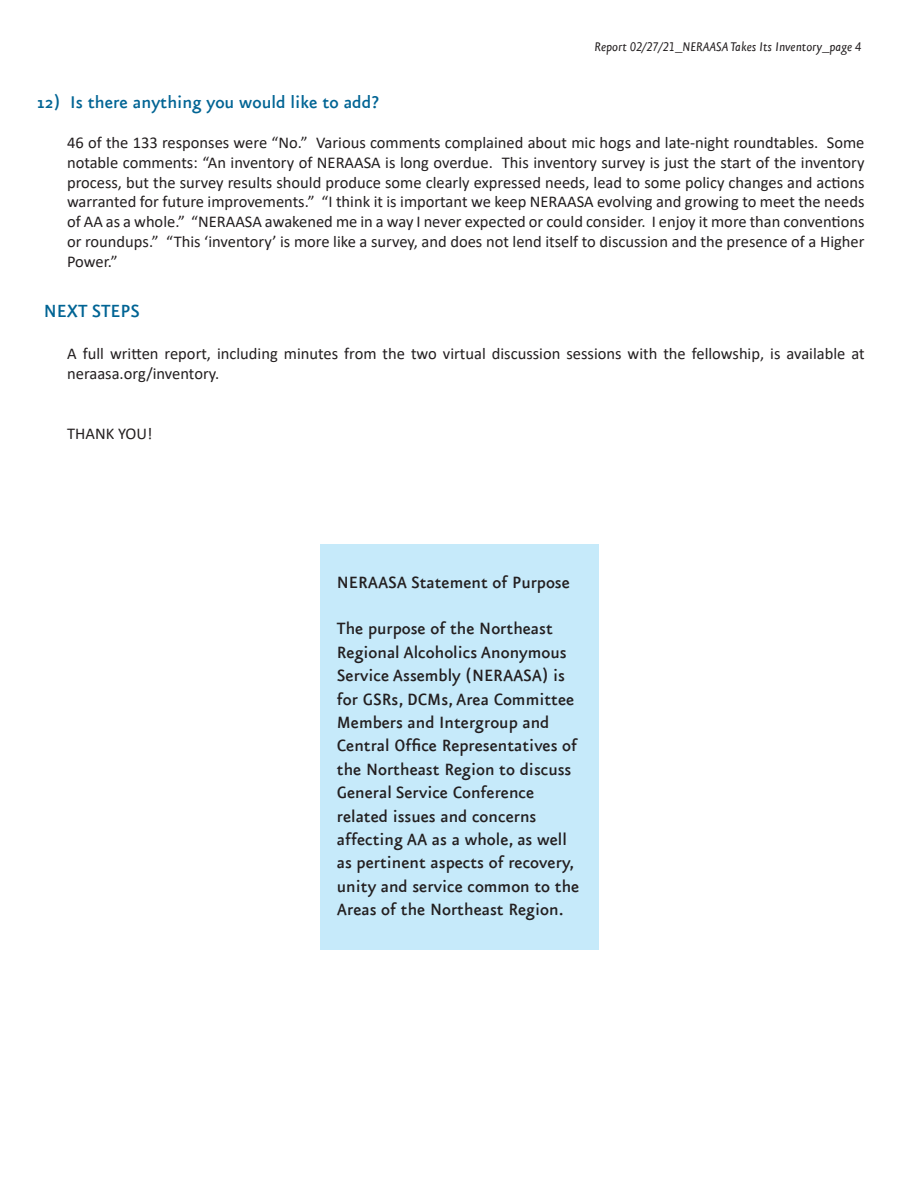
<style>
.page{position:relative;width:918px;height:1188px;background:#fff}
.page>*{position:absolute;margin:0;border:0;box-sizing:border-box;transform-origin:0 0}
.t1{font:500 21px "Eureka Sans";color:#006494}
.t2{font:500 20.25px "Eureka Sans";color:#006494}
.t3{font:500 19.5px/23.4px "Eureka Sans";color:#231f20}
.t4{font:16.5px/19.8px "Calibri";color:#231f20;text-align:justify}
.t5{font:italic 15px "Eureka Sans";color:#231f20}
</style>
<div class="page">
<div style="left:320px;top:545px;width:279px;height:405px;background:#c6eafa"></div>
<p class="t5" style="left:594px;top:40px;width:268px">Report 02/27/21_NERAASA Takes Its Inventory_page 4</p>
<p class="t2" style="left:37px;top:92px;width:343px">12) Is there anything you would like to add?</p>
<p class="t4" style="left:67px;top:132px;width:799px">46 of the 133 responses were “No.” Various comments complained about mic hogs and late-night roundtables. Some notable comments: “An inventory of NERAASA is long overdue. This inventory survey is just the start of the inventory process, but the survey results should produce some clearly expressed needs, lead to some policy changes and actions warranted for future improvements.” “I think it is important we keep NERAASA evolving and growing to meet the needs of AA as a whole.” “NERAASA awakened me in a way I never expected or could consider. I enjoy it more than conventions or roundups.” “This ‘inventory’ is more like a survey, and does not lend itself to discussion and the presence of a Higher Power.”</p>
<p class="t1" style="left:44px;top:301px;width:97px">NEXT STEPS</p>
<p class="t4" style="left:67px;top:344px;width:799px">A full written report, including minutes from the two virtual discussion sessions with the fellowship, is available at neraasa.org/inventory.</p>
<p class="t4" style="left:67px;top:423px;width:87px">THANK YOU!</p>
<p class="t3" style="left:337px;top:571px;width:235px">NERAASA Statement of Purpose</p>
<p class="t3" style="left:337px;top:618px;width:244px">The purpose of the Northeast<br>Regional Alcoholics Anonymous<br>Service Assembly (NERAASA) is for GSRs, DCMs, Area Committee<br>Members and Intergroup and<br>Central Office Representatives of the Northeast Region to discuss<br>General Service Conference related issues and concerns affecting AA as a whole, as well as pertinent aspects of recovery, unity and service common to the<br>Areas of the Northeast Region.</p>
</div>
